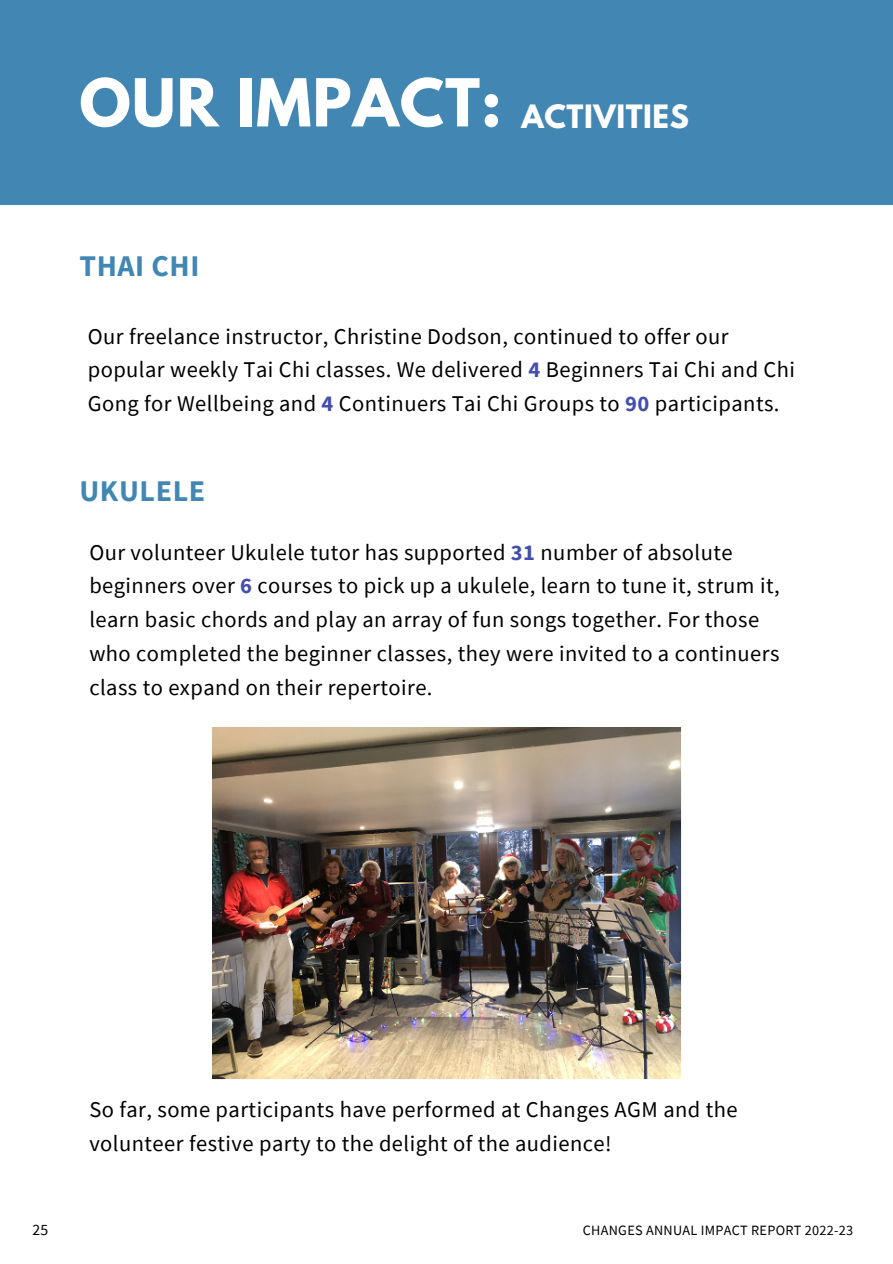
<style>
.page{position:relative;width:893px;height:1264px;background:#fff}
.page>*{position:absolute;margin:0;border:0;box-sizing:border-box;transform-origin:0 0}
.t1{font:700 58.5px "League Spartan";letter-spacing:.02em;color:#fff}
.t2{font:700 30px "Source Sans Pro";letter-spacing:.02em;color:#4287b3}
.t3{font:700 28.5px "League Spartan";letter-spacing:.02em;color:#fff}
.t4{font:22.5px/33.8px "Source Sans Pro";letter-spacing:.02em;color:#000}
.t5{font:15.75px "Source Sans Pro";color:#000}
.t6{font:14.25px "Source Sans Pro";letter-spacing:.02em;color:#000}
.s1{font-weight:700;color:#444ead}
</style>
<div class="page">
<div style="left:0;top:0;width:892px;height:204px;background:#4287b3"></div>
<img style="left:212px;top:727px;width:469px;height:352px">
<p class="t1" style="left:79px;top:74px;width:423px">OUR IMPACT:</p>
<p class="t3" style="left:521px;top:102px;width:169px">ACTIVITIES</p>
<p class="t2" style="left:79px;top:246px;width:121px">THAI CHI</p>
<p class="t4" style="left:88px;top:319px;width:708px">Our freelance instructor, Christine Dodson, continued to offer our popular weekly Tai Chi classes. We delivered <span class="s1">4</span> Beginners Tai Chi and Chi<br>Gong for Wellbeing and <span class="s1">4</span> Continuers Tai Chi Groups to <span class="s1">90</span> participants.</p>
<p class="t2" style="left:79px;top:471px;width:127px">UKULELE</p>
<p class="t4" style="left:89px;top:534px;width:691px">Our volunteer Ukulele tutor has supported <span class="s1">31</span> number of absolute beginners over <span class="s1">6</span> courses to pick up a ukulele, learn to tune it, strum it, learn basic chords and play an array of fun songs together. For those who completed the beginner classes, they were invited to a continuers class to expand on their repertoire.</p>
<p class="t4" style="left:89px;top:1091px;width:649px">So far, some participants have performed at Changes AGM and the volunteer festive party to the delight of the audience!</p>
<p class="t5" style="left:32px;top:1219px;width:17px">25</p>
<p class="t6" style="left:582px;top:1221px;width:272px">CHANGES ANNUAL IMPACT REPORT 2022-23</p>
</div>
